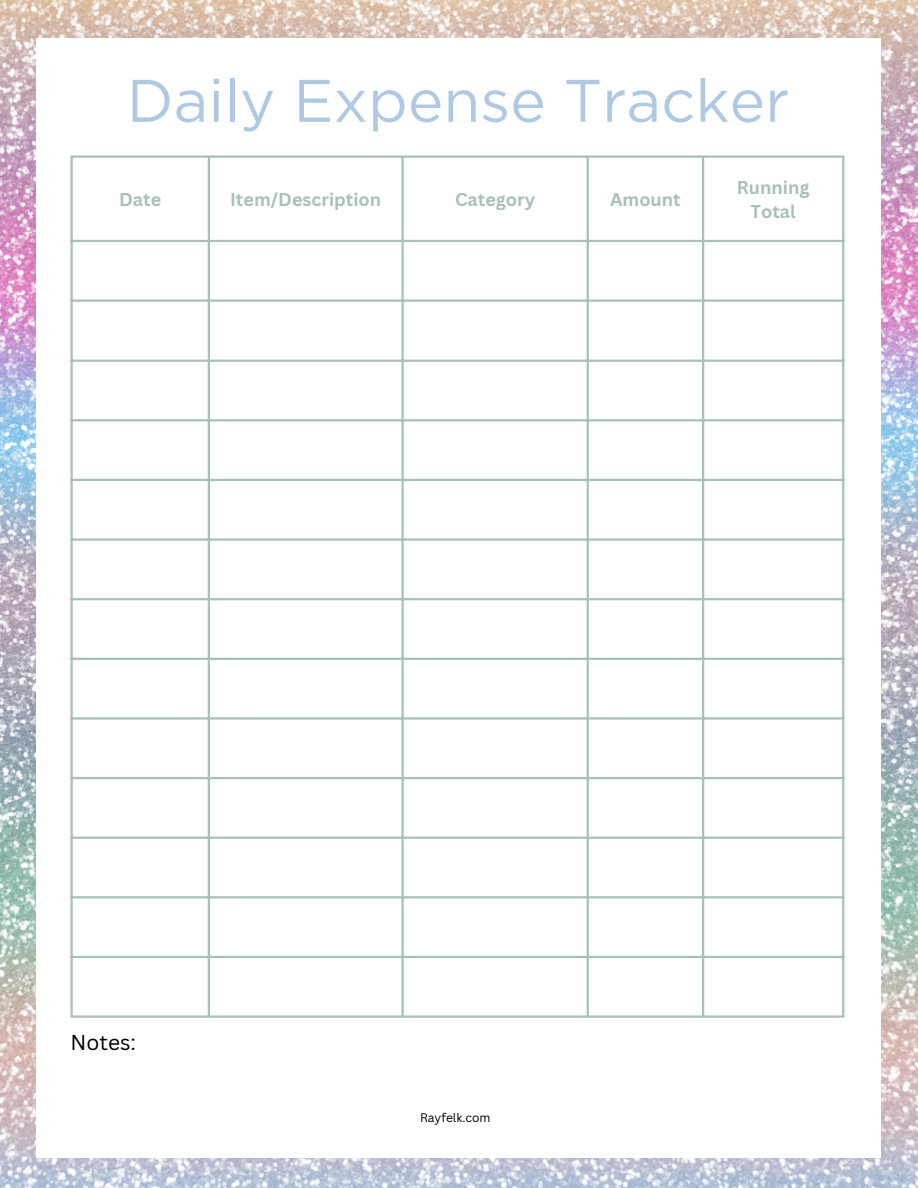
<style>
.page{position:relative;width:918px;height:1188px;background:#fff}
.page>*{position:absolute;margin:0;border:0;box-sizing:border-box;transform-origin:0 0}
.t1{font:60px "Gotham";color:#b0c9e2}
.t2{font:21px "Canva Sans";color:#000}
.t3{font:700 18px "Canva Sans";color:#a8c0b9}
.t4{font:12px "Canva Sans";color:#000}
</style>
<div class="page">
<img style="left:0;top:0;width:918px;height:1188px">
<div style="left:36px;top:38px;width:844px;height:1120px;background:#fff"></div>
<hr style="left:71px;top:158px;width:2px;height:857px;background:#a8c0b9">
<hr style="left:208px;top:158px;width:2px;height:857px;background:#a8c0b9">
<hr style="left:401px;top:158px;width:3px;height:857px;background:#a8c0b9">
<hr style="left:587px;top:158px;width:2px;height:857px;background:#a8c0b9">
<hr style="left:702px;top:158px;width:2px;height:857px;background:#a8c0b9">
<hr style="left:842px;top:158px;width:2px;height:857px;background:#a8c0b9">
<hr style="left:71px;top:155px;width:773px;height:3px;background:#a8c0b9">
<hr style="left:71px;top:240px;width:773px;height:2px;background:#a8c0b9">
<hr style="left:71px;top:299px;width:773px;height:3px;background:#a8c0b9">
<hr style="left:71px;top:360px;width:773px;height:2px;background:#a8c0b9">
<hr style="left:71px;top:419px;width:773px;height:2px;background:#a8c0b9">
<hr style="left:71px;top:479px;width:773px;height:2px;background:#a8c0b9">
<hr style="left:71px;top:538px;width:773px;height:3px;background:#a8c0b9">
<hr style="left:71px;top:598px;width:773px;height:2px;background:#a8c0b9">
<hr style="left:71px;top:658px;width:773px;height:2px;background:#a8c0b9">
<hr style="left:71px;top:717px;width:773px;height:3px;background:#a8c0b9">
<hr style="left:71px;top:777px;width:773px;height:2px;background:#a8c0b9">
<hr style="left:71px;top:837px;width:773px;height:2px;background:#a8c0b9">
<hr style="left:71px;top:896px;width:773px;height:2px;background:#a8c0b9">
<hr style="left:71px;top:956px;width:773px;height:2px;background:#a8c0b9">
<hr style="left:71px;top:1015px;width:773px;height:3px;background:#a8c0b9">
<p class="t1" style="left:127px;top:64px;width:664px">Daily Expense Tracker</p>
<p class="t3" style="left:119px;top:187px;width:43px">Date</p>
<p class="t3" style="left:230px;top:187px;width:153px">Item/Description</p>
<p class="t3" style="left:455px;top:187px;width:82px">Category</p>
<p class="t3" style="left:610px;top:187px;width:72px">Amount</p>
<p class="t3" style="left:737px;top:175px;width:74px">Running</p>
<p class="t3" style="left:751px;top:199px;width:47px">Total</p>
<p class="t2" style="left:71px;top:1027px;width:67px">Notes:</p>
<p class="t4" style="left:420px;top:1109px;width:72px">Rayfelk.com</p>
</div>
